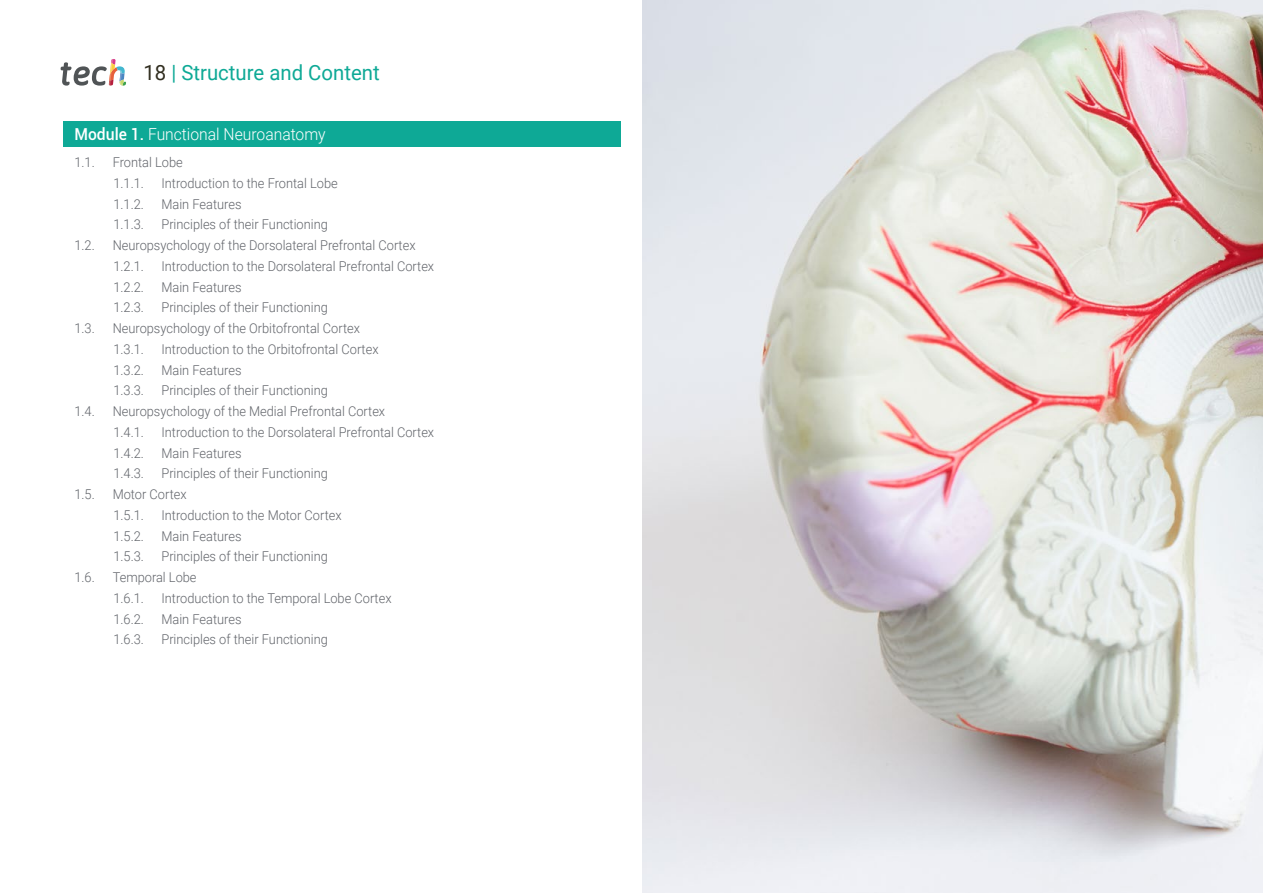
<style>
.page{position:relative;width:1263px;height:893px;background:#fff}
.page>*{position:absolute;margin:0;border:0;box-sizing:border-box;transform-origin:0 0}
.t1{font:21px "Roboto";color:#0ea996}
.t2{font:300 16.5px "Roboto";color:#fff;scale:.95 1}
.t3{font:300 13.5px/20.7px "Roboto";color:#61646a;scale:.95 1}
.s1{color:#312e20}
.s2{font-weight:500}
</style>
<div class="page">
<div style="left:63px;top:121px;width:558px;height:25px;background:#0ea996"></div>
<svg style="left:61px;top:59px;width:65px;height:27px"></svg>
<img style="left:642px;top:0;width:621px;height:893px">
<h1 class="t1" style="left:144px;top:57px;width:238px"><span class="s1">18</span> | Structure and Content</h1>
<p class="t2" style="left:74px;top:123px;width:266px"><span class="s2">Module 1.</span> Functional Neuroanatomy</p>
<p class="t3" style="left:74px;top:151px;width:23px">1.1.</p>
<p class="t3" style="left:113px;top:151px;width:75px">Frontal Lobe<br>1.1.1.</p>
<p class="t3" style="left:161px;top:172px;width:187px">Introduction to the Frontal Lobe</p>
<p class="t3" style="left:113px;top:193px;width:34px">1.1.2.</p>
<p class="t3" style="left:161px;top:193px;width:86px">Main Features</p>
<p class="t3" style="left:113px;top:214px;width:34px">1.1.3.</p>
<p class="t3" style="left:161px;top:214px;width:177px">Principles of their Functioning</p>
<p class="t3" style="left:74px;top:234px;width:23px">1.2.</p>
<p class="t3" style="left:113px;top:234px;width:320px">Neuropsychology of the Dorsolateral Prefrontal Cortex<br>1.2.1.</p>
<p class="t3" style="left:161px;top:255px;width:289px">Introduction to the Dorsolateral Prefrontal Cortex</p>
<p class="t3" style="left:113px;top:276px;width:34px">1.2.2.</p>
<p class="t3" style="left:161px;top:276px;width:86px">Main Features</p>
<p class="t3" style="left:113px;top:297px;width:34px">1.2.3.</p>
<p class="t3" style="left:161px;top:297px;width:177px">Principles of their Functioning</p>
<p class="t3" style="left:74px;top:317px;width:23px">1.3.</p>
<p class="t3" style="left:113px;top:317px;width:262px">Neuropsychology of the Orbitofrontal Cortex<br>1.3.1.</p>
<p class="t3" style="left:161px;top:338px;width:230px">Introduction to the Orbitofrontal Cortex</p>
<p class="t3" style="left:113px;top:359px;width:34px">1.3.2.</p>
<p class="t3" style="left:161px;top:359px;width:86px">Main Features</p>
<p class="t3" style="left:113px;top:380px;width:34px">1.3.3.</p>
<p class="t3" style="left:161px;top:380px;width:177px">Principles of their Functioning</p>
<p class="t3" style="left:74px;top:400px;width:23px">1.4.</p>
<p class="t3" style="left:113px;top:400px;width:288px">Neuropsychology of the Medial Prefrontal Cortex<br>1.4.1.</p>
<p class="t3" style="left:161px;top:421px;width:289px">Introduction to the Dorsolateral Prefrontal Cortex</p>
<p class="t3" style="left:113px;top:442px;width:34px">1.4.2.</p>
<p class="t3" style="left:161px;top:442px;width:86px">Main Features</p>
<p class="t3" style="left:113px;top:463px;width:34px">1.4.3.</p>
<p class="t3" style="left:161px;top:463px;width:177px">Principles of their Functioning</p>
<p class="t3" style="left:74px;top:483px;width:23px">1.5.</p>
<p class="t3" style="left:113px;top:483px;width:79px">Motor Cortex<br>1.5.1.</p>
<p class="t3" style="left:161px;top:504px;width:191px">Introduction to the Motor Cortex</p>
<p class="t3" style="left:113px;top:525px;width:34px">1.5.2.</p>
<p class="t3" style="left:161px;top:525px;width:86px">Main Features</p>
<p class="t3" style="left:113px;top:546px;width:34px">1.5.3.</p>
<p class="t3" style="left:161px;top:546px;width:177px">Principles of their Functioning</p>
<p class="t3" style="left:74px;top:566px;width:23px">1.6.</p>
<p class="t3" style="left:113px;top:566px;width:90px">Temporal Lobe<br>1.6.1.</p>
<p class="t3" style="left:161px;top:587px;width:244px">Introduction to the Temporal Lobe Cortex</p>
<p class="t3" style="left:113px;top:608px;width:34px">1.6.2.</p>
<p class="t3" style="left:161px;top:608px;width:86px">Main Features</p>
<p class="t3" style="left:113px;top:629px;width:34px">1.6.3.</p>
<p class="t3" style="left:161px;top:629px;width:177px">Principles of their Functioning</p>
</div>
